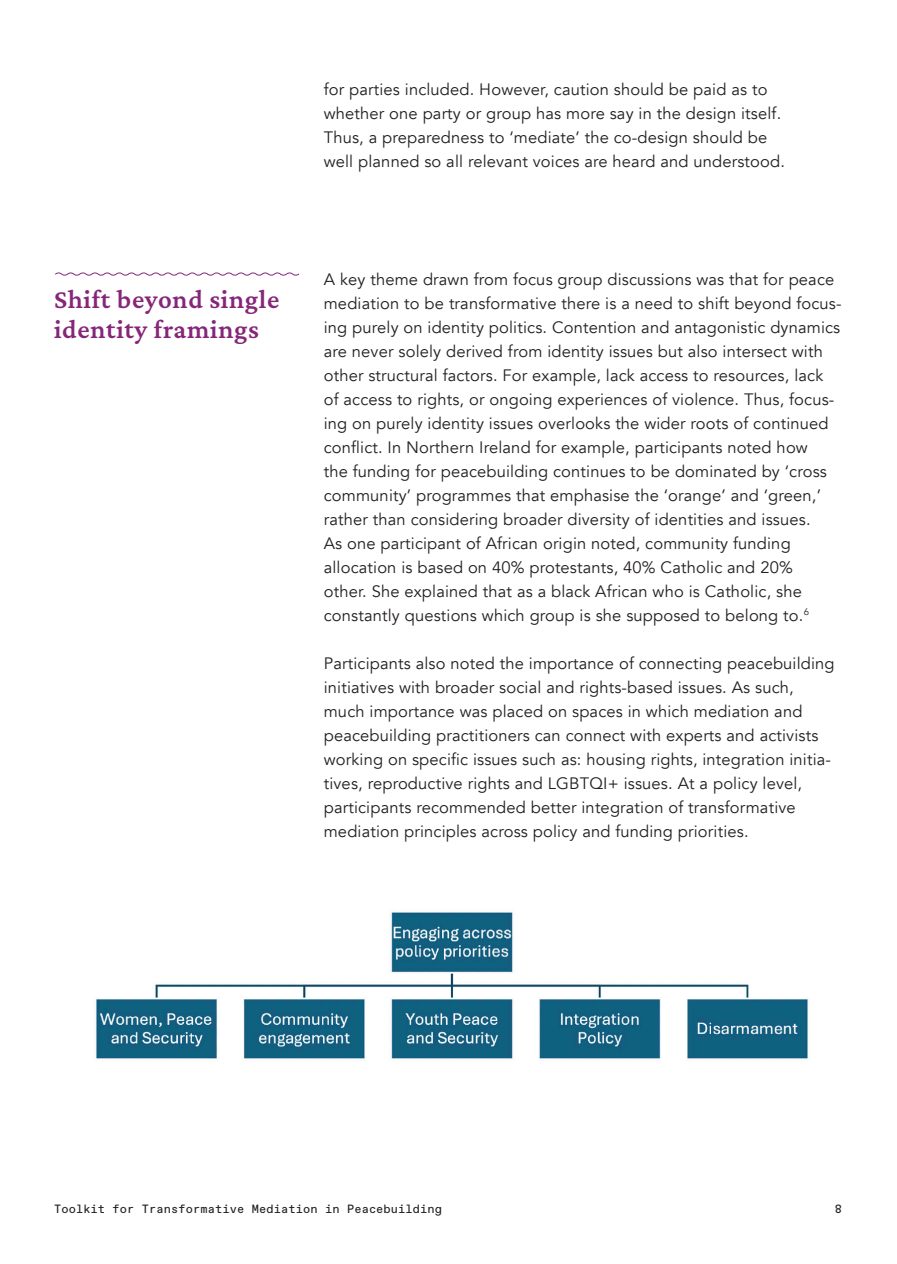
<style>
.page{position:relative;width:897px;height:1264px;background:#fff}
.page>*{position:absolute;margin:0;border:0;box-sizing:border-box;transform-origin:0 0}
.Section_Subheader{font:600 27px/30px "Crimson Pro";letter-spacing:.025em;color:#862679}
.Paragraph_Body_Main{font:16.5px/24px "Avenir";letter-spacing:.01em;color:#231f20}
.t1{font:12px "ABC Favorit Mono Edu";letter-spacing:.01em;color:#231f20}
</style>
<div class="page">
<img style="left:96px;top:912px;width:712px;height:148px">
<svg style="left:55px;top:272px;width:244px;height:4px"></svg>
<p class="Section_Subheader" style="left:54px;top:284px;width:227px">Shift beyond single identity framings</p>
<p class="Paragraph_Body_Main" style="left:324px;top:77px;width:462px">for parties included. However, caution should be paid as to whether one party or group has more say in the design itself.<br>Thus, a preparedness to ‘mediate’ the co-design should be well planned so all relevant voices are heard and understood.</p>
<p class="Paragraph_Body_Main" style="left:324px;top:267px;width:519px">A key theme drawn from focus group discussions was that for peace mediation to be transformative there is a need to shift beyond focus&shy;ing purely on identity politics. Contention and antagonistic dynamics are never solely derived from identity issues but also intersect with other structural factors. For example, lack access to resources, lack of access to rights, or ongoing experiences of violence. Thus, focus&shy;ing on purely identity issues overlooks the wider roots of continued conflict. In Northern Ireland for example, participants noted how<br>the funding for peacebuilding continues to be dominated by ‘cross community’ programmes that emphasise the ‘orange’ and ‘green,’ rather than considering broader diversity of identities and issues.<br>As one participant of African origin noted, community funding allocation is based on 40% protestants, 40% Catholic and 20%<br>other. She explained that as a black African who is Catholic, she constantly questions which group is she supposed to belong to.<sup>6</sup></p>
<p class="Paragraph_Body_Main" style="left:324px;top:651px;width:512px">Participants also noted the importance of connecting peacebuilding initiatives with broader social and rights-based issues. As such, much importance was placed on spaces in which mediation and peacebuilding practitioners can connect with experts and activists working on specific issues such as: housing rights, integration initia&shy;tives, reproductive rights and LGBTQI+ issues. At a policy level, participants recommended better integration of transformative mediation principles across policy and funding priorities.</p>
<p class="t1" style="left:54px;top:1201px;width:389px">Toolkit for Transformative Mediation in Peacebuilding</p>
<p class="t1" style="left:834px;top:1201px;width:9px">8</p>
</div>
